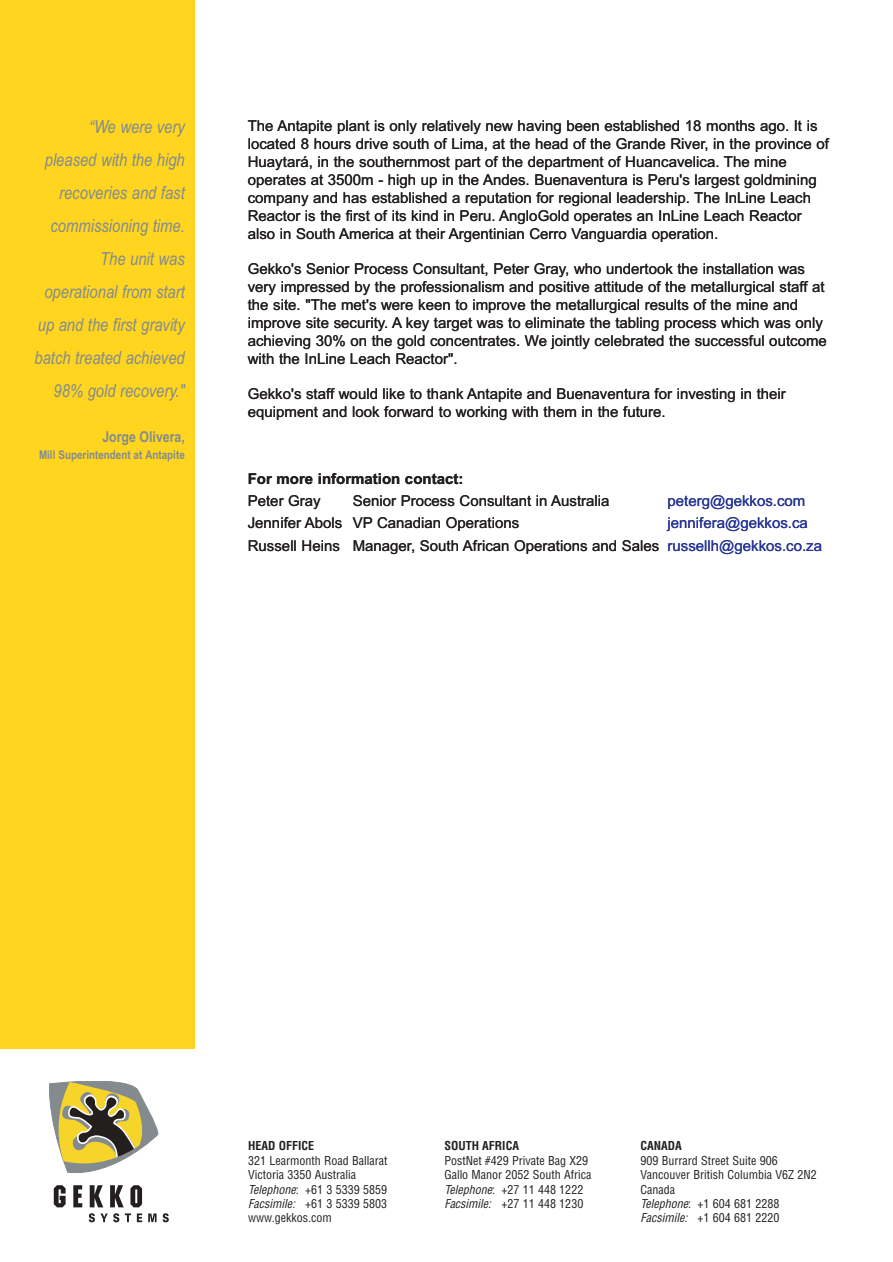
<style>
.page{position:relative;width:893px;height:1262px;background:#fff}
.page>*{position:absolute;margin:0;border:0;box-sizing:border-box;transform-origin:0 0}
.t1{font:italic 18px/33px "Arial Narrow";color:#838b8f;text-align:right}
.t2{font:15px/18px "Arial";color:#231f1f}
.t3{font:700 15px "Arial";color:#231f1f}
.t4{font:15px "Arial";color:#293795}
.t5{font:700 15px "Arial Narrow";color:#838b8f}
.t6{font:condensed 12px/14.4px "Helvetica";color:#231f1f}
.t7{font:700 12px "Arial Narrow";color:#838b8f}
.t8{font:700 condensed 12px "Helvetica";color:#231f1f}
.s1{color:#293795}
.s2{font-style:italic}
</style>
<div class="page">
<div style="left:0;top:0;width:194px;height:1261px;background:#ffd51f"></div>
<div style="left:0;top:1049px;width:194px;height:212px;background:#fff"></div>
<svg style="left:49px;top:1081px;width:110px;height:93px"></svg>
<svg style="left:54px;top:1185px;width:12px;height:22px"></svg>
<svg style="left:73px;top:1185px;width:9px;height:22px"></svg>
<svg style="left:90px;top:1185px;width:13px;height:22px"></svg>
<svg style="left:110px;top:1185px;width:14px;height:22px"></svg>
<svg style="left:130px;top:1185px;width:12px;height:22px"></svg>
<svg style="left:89px;top:1213px;width:30px;height:9px"></svg>
<svg style="left:125px;top:1213px;width:6px;height:9px"></svg>
<svg style="left:137px;top:1213px;width:5px;height:9px"></svg>
<svg style="left:148px;top:1213px;width:8px;height:9px"></svg>
<svg style="left:163px;top:1213px;width:6px;height:9px"></svg>
<p class="t1" style="left:35px;top:112px;width:152px">“We were very pleased with the high recoveries and fast commissioning time.<br>The unit was operational from start up and the first gravity batch treated achieved<br>98% gold recovery."</p>
<p class="t5" style="left:102px;top:431px;width:84px">Jorge Olivera,</p>
<p class="t7" style="left:39px;top:450px;width:147px">Mill Superintendent at Antapite</p>
<p class="t2" style="left:248px;top:118px;width:582px">The Antapite plant is only relatively new having been established 18 months ago. It is located 8 hours drive south of Lima, at the head of the Grande River, in the province of Huaytará, in the southernmost part of the department of Huancavelica. The mine operates at 3500m - high up in the Andes. Buenaventura is Peru's largest goldmining company and has established a reputation for regional leadership. The InLine Leach Reactor is the first of its kind in Peru. AngloGold operates an InLine Leach Reactor also in South America at their Argentinian Cerro Vanguardia operation.</p>
<p class="t2" style="left:248px;top:261px;width:580px">Gekko's Senior Process Consultant, Peter Gray, who undertook the installation was very impressed by the professionalism and positive attitude of the metallurgical staff at the site. "The met's were keen to improve the metallurgical results of the mine and improve site security. A key target was to eliminate the tabling process which was only achieving 30% on the gold concentrates. We jointly celebrated the successful outcome with the InLine Leach Reactor".</p>
<p class="t2" style="left:248px;top:386px;width:539px">Gekko's staff would like to thank Antapite and Buenaventura for investing in their equipment and look forward to working with them in the future.</p>
<p class="t3" style="left:248px;top:473px;width:217px">For more information contact:</p>
<p class="t2" style="left:248px;top:493px;width:74px">Peter Gray</p>
<p class="t2" style="left:353px;top:493px;width:258px">Senior Process Consultant in Australia</p>
<p class="t4" style="left:667px;top:495px;width:139px">peterg@gekkos.com</p>
<p class="t2" style="left:248px;top:515px;width:273px">Jennifer Abols VP Canadian Operations</p>
<p class="t2" style="left:248px;top:513px;width:575px;line-height:22.2px;text-indent:420px"><span class="s1">jennifera@gekkos.ca<br></span>Russell Heins Manager, South African Operations and Sales <span class="s1">russellh@gekkos.co.za</span></p>
<p class="t8" style="left:248px;top:1141px;width:67px">HEAD OFFICE</p>
<p class="t6" style="left:248px;top:1154px;width:141px">321 Learmonth Road Ballarat<br>Victoria 3350 Australia<br><span class="s2">Telephone</span>: +61 3 5339 5859<br><span class="s2">Facsimile:</span> +61 3 5339 5803 www.gekkos.com</p>
<p class="t8" style="left:444px;top:1141px;width:76px">SOUTH AFRICA</p>
<p class="t6" style="left:444px;top:1154px;width:149px">PostNet #429 Private Bag X29<br>Gallo Manor 2052 South Africa<br><span class="s2">Telephone</span>: +27 11 448 1222<br><span class="s2">Facsimile:</span> +27 11 448 1230</p>
<p class="t8" style="left:640px;top:1141px;width:43px">CANADA</p>
<p class="t6" style="left:640px;top:1154px;width:178px">909 Burrard Street Suite 906<br>Vancouver British Columbia V6Z 2N2<br>Canada<br><span class="s2">Telephone</span>: +1 604 681 2288<br><span class="s2">Facsimile:</span> +1 604 681 2220</p>
</div>
